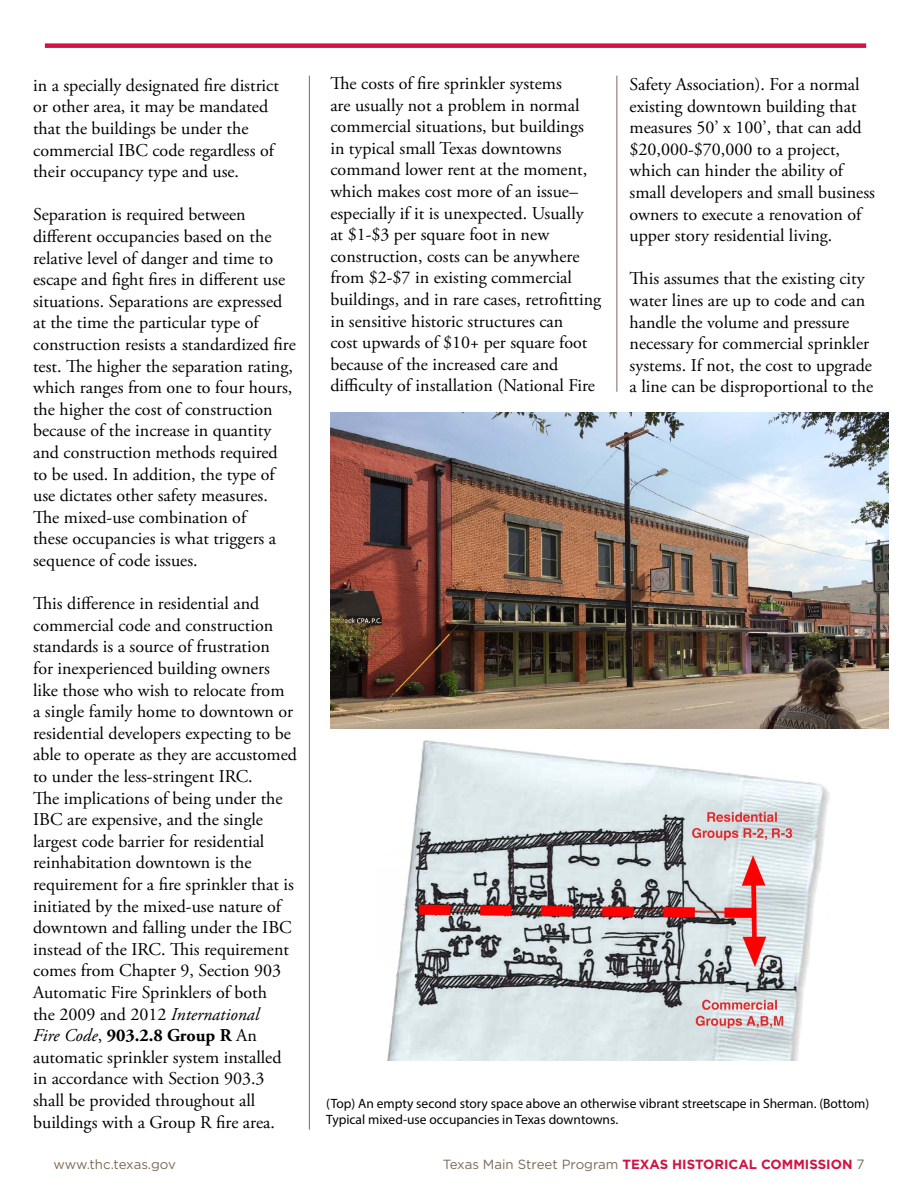
<style>
.page{position:relative;width:918px;height:1188px;background:#fff}
.page>*{position:absolute;margin:0;border:0;box-sizing:border-box;transform-origin:0 0}
.t1{font:18px/21.6px "Adobe Garamond Pro";color:#000}
.t2{font:13.5px/16.2px "Myriad Pro";color:#000}
.t3{font:700 13.35px "Gotham";color:#d21242}
.t4{font:13.35px "Gotham";color:#7c6a55}
.s1{font-style:italic}
.s2{font-weight:700}
.s3{font-weight:400;color:#7c6a55}
.s4{font-weight:400;font-size:13.5px;color:#7c6a55}
</style>
<div class="page">
<div style="left:45px;top:43px;width:821px;height:5px;background:#d21242"></div>
<hr style="left:309px;top:76px;width:1px;height:1054px;background:#7c6a55">
<hr style="left:616px;top:76px;width:1px;height:316px;background:#7c6a55">
<img style="left:330px;top:413px;width:559px;height:316px">
<img style="left:366px;top:719px;width:480px;height:342px">
<p class="t1" style="left:33px;top:75px;width:247px">in a specially designated fire district or other area, it may be mandated that the buildings be under the commercial IBC code regardless of their occupancy type and use.</p>
<p class="t1" style="left:33px;top:204px;width:264px">Separation is required between different occupancies based on the relative level of danger and time to escape and fight fires in different use situations. Separations are expressed at the time the particular type of construction resists a standardized fire test. The higher the separation rating, which ranges from one to four hours, the higher the cost of construction because of the increase in quantity and construction methods required to be used. In addition, the type of use dictates other safety measures.<br>The mixed-use combination of<br>these occupancies is what triggers a sequence of code issues.</p>
<p class="t1" style="left:33px;top:593px;width:265px">This difference in residential and commercial code and construction standards is a source of frustration<br>for inexperienced building owners like those who wish to relocate from<br>a single family home to downtown or residential developers expecting to be able to operate as they are accustomed to under the less-stringent IRC.<br>The implications of being under the IBC are expensive, and the single largest code barrier for residential reinhabitation downtown is the requirement for a fire sprinkler that is initiated by the mixed-use nature of downtown and falling under the IBC instead of the IRC. This requirement comes from Chapter 9, Section 903<br>Automatic Fire Sprinklers of both<br>the 2009 and 2012 <span class="s1">International<br>Fire Code</span>, <span class="s2">903.2.8 Group R</span> An automatic sprinkler system installed in accordance with Section 903.3 shall be provided throughout all buildings with a Group R fire area.</p>
<p class="t1" style="left:330px;top:73px;width:272px">The costs of fire sprinkler systems<br>are usually not a problem in normal commercial situations, but buildings in typical small Texas downtowns command lower rent at the moment, which makes cost more of an issue– especially if it is unexpected. Usually<br>at $1-$3 per square foot in new construction, costs can be anywhere from $2-$7 in existing commercial buildings, and in rare cases, retrofitting in sensitive historic structures can<br>cost upwards of $10+ per square foot because of the increased care and difficulty of installation (National Fire</p>
<p class="t1" style="left:630px;top:74px;width:247px">Safety Association). For a normal existing downtown building that measures 50’ x 100’, that can add $20,000-$70,000 to a project, which can hinder the ability of small developers and small business owners to execute a renovation of upper story residential living.</p>
<p class="t1" style="left:630px;top:268px;width:245px">This assumes that the existing city water lines are up to code and can handle the volume and pressure necessary for commercial sprinkler systems. If not, the cost to upgrade a line can be disproportional to the</p>
<p class="t2" style="left:326px;top:1095px;width:545px">(Top) An empty second story space above an otherwise vibrant streetscape in Sherman. (Bottom)<br>Typical mixed-use occupancies in Texas downtowns.</p>
<p class="t4" style="left:54px;top:1156px;width:124px">www.thc.texas.gov</p>
<p class="t3" style="left:443px;top:1156px;width:423px"><span class="s3">Texas Main Street Program</span> TEXAS HISTORICAL COMMISSION <span class="s4">7</span></p>
</div>
